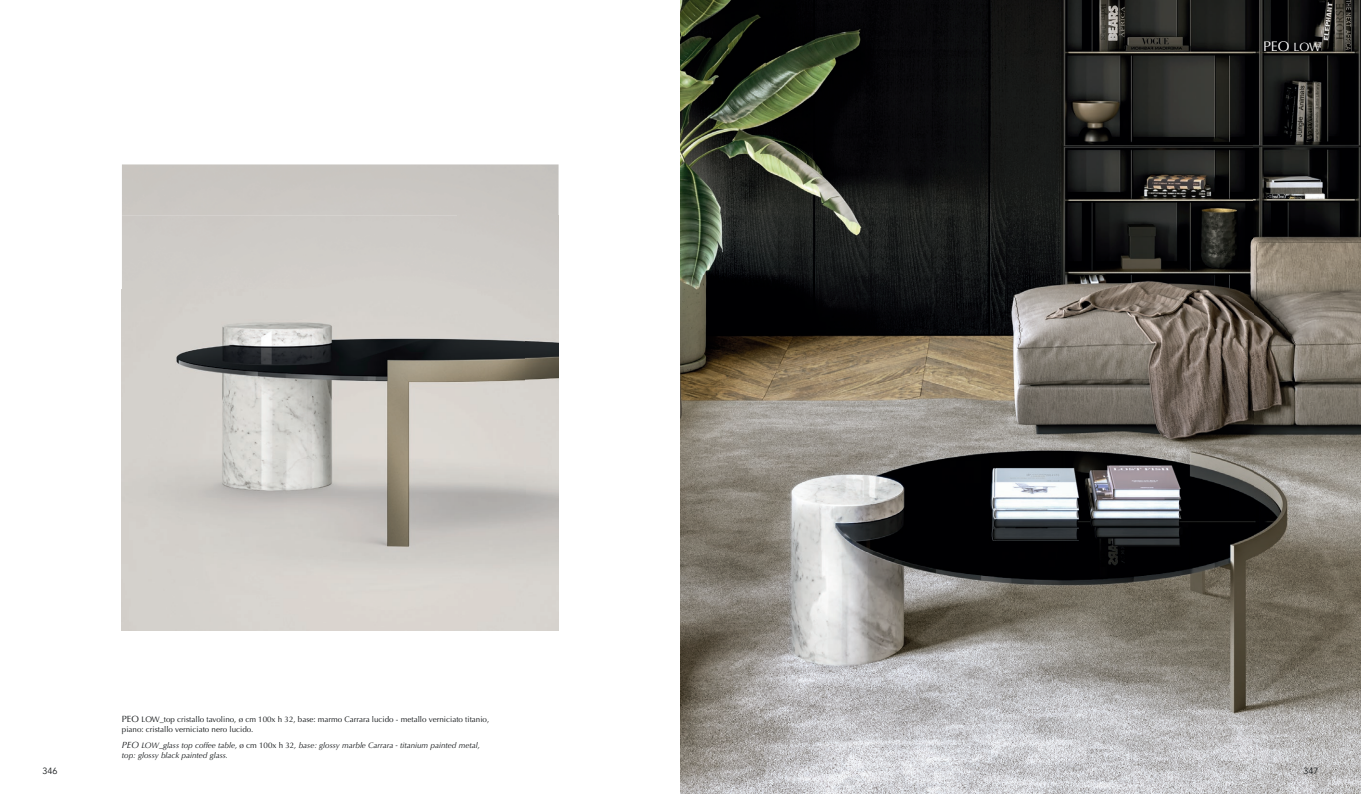
<style>
.page{position:relative;width:1361px;height:794px;background:#fff}
.page>*{position:absolute;margin:0;border:0;box-sizing:border-box;transform-origin:0 0}
.t1{font:14px "Optima";color:#fff}
.t2{font:9px "Avenir";color:#111416}
.t3{font:8px/9.6px "Optima";color:#111416}
.t4{font:italic 8px/9.6px "Optima";color:#111416}
.s1{font-size:9px}
.s2{font-style:normal}
.s3{font-size:12px}
</style>
<div class="page">
<div style="left:122px;top:216px;width:336px;height:73px;background:#cfccc8"></div>
<div style="left:458px;top:216px;width:100px;height:73px;background:#cecbc7"></div>
<img style="left:122px;top:289px;width:436px;height:342px">
<img style="left:680px;top:0;width:681px;height:794px">
<p class="t3" style="left:122px;top:714px;width:369px"><span class="s1">PEO</span> LOW_top cristallo tavolino, ø cm 100x h 32, base: marmo Carrara lucido - metallo verniciato titanio, piano: cristallo verniciato nero lucido.</p>
<p class="t4" style="left:122px;top:741px;width:359px"><span class="s1">PEO</span> LOW_glass top coffee table, <span class="s2">ø cm 100x h 32</span>, base: glossy marble Carrara - titanium painted metal, top: glossy black painted glass.</p>
<h1 class="t1" style="left:1263px;top:38px;width:60px">PEO <span class="s3">LOW</span></h1>
<p class="t2" style="left:43px;top:764px;width:17px">346</p>
<p class="t2" style="left:1303px;top:764px;width:17px">347</p>
</div>
